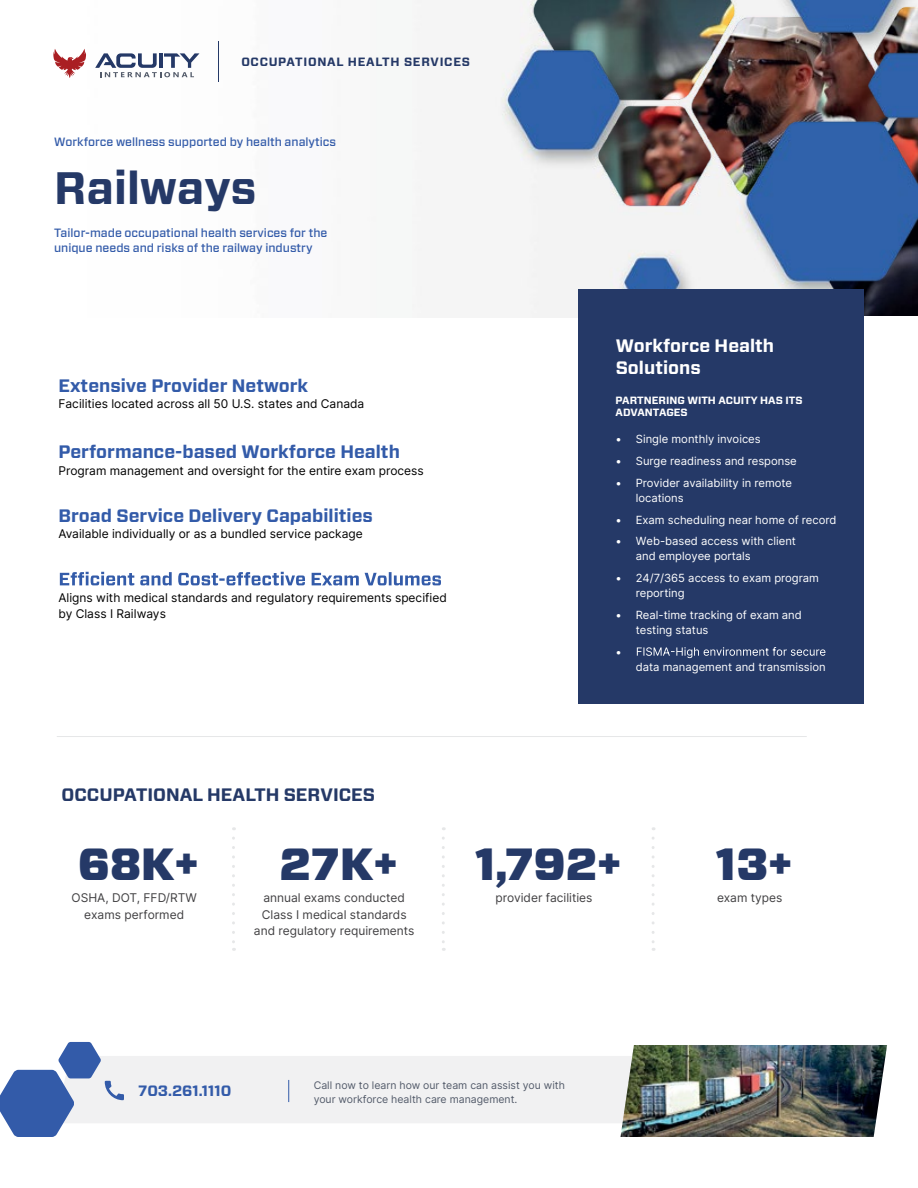
<style>
.page{position:relative;width:918px;height:1188px;background:#fff}
.page>*{position:absolute;margin:0;border:0;box-sizing:border-box;transform-origin:0 0}
.t1{font:700 45.3px "Forza";color:#253967}
.t2{font:900 45px "Forza";color:#253967}
.t3{font:700 18px "Forza";color:#335ba9}
.t4{font:700 18px "Forza";color:#253967}
.t5{font:700 18px/21.6px "Forza";color:#fff}
.t6{font:700 15px "Forza";color:#335ba9}
.t7{font:12px/16.5px "Inter";color:#000}
.t8{font:500 12px/14.4px "Forza";color:#335ba9}
.t9{font:12px/16.5px "Inter";color:#414042;text-align:center}
.t10{font:700 12px "Forza";letter-spacing:.06em;color:#253967}
.t11{font:11.25px/15px "Inter";color:#fff}
.t12{font:10.5px/13.5px "Inter";color:#535b6a}
.t13{font:700 10.5px/12.6px "Forza";color:#fff}
</style>
<div class="page">
<img style="left:100px;top:0;width:818px;height:317px">
<div style="left:124px;top:1056px;width:496px;height:67px;background:#f1f1f2"></div>
<svg style="left:288px;top:1080px;width:1px;height:22px"></svg>
<img style="left:620px;top:1045px;width:267px;height:92px">
<hr style="left:57px;top:736px;width:750px;height:1px;background:#e6e7e8">
<svg style="left:232px;top:838px;width:3px;height:113px"></svg>
<svg style="left:442px;top:838px;width:3px;height:113px"></svg>
<svg style="left:652px;top:838px;width:3px;height:113px"></svg>
<svg style="left:53px;top:49px;width:33px;height:29px"></svg>
<svg style="left:95px;top:53px;width:104px;height:24px"></svg>
<svg style="left:0;top:1042px;width:124px;height:95px"></svg>
<hr style="left:219px;top:42px;width:1px;height:40px;background:#253967">
<svg style="left:60px;top:572px;width:381px;height:13px"></svg>
<div style="left:579px;top:289px;width:285px;height:415px;background:#253967"></div>
<svg style="left:637px;top:647px;width:188px;height:11px"></svg>
<p class="t10" style="left:241px;top:54px;width:230px">OCCUPATIONAL HEALTH SERVICES</p>
<p class="t8" style="left:54px;top:134px;width:284px">Workforce wellness supported by health analytics</p>
<h1 class="t1" style="left:54px;top:158px;width:204px">Railways</h1>
<p class="t8" style="left:54px;top:226px;width:275px">Tailor-made occupational health services for the unique needs and risks of the railway industry</p>
<h3 class="t3" style="left:59px;top:373px;width:251px">Extensive Provider Network</h3>
<p class="t7" style="left:59px;top:395px;width:307px">Facilities located across all 50 U.S. states and Canada</p>
<h3 class="t3" style="left:59px;top:440px;width:343px">Performance-based Workforce Health</h3>
<p class="t7" style="left:59px;top:462px;width:367px">Program management and oversight for the entire exam process</p>
<h3 class="t3" style="left:59px;top:503px;width:316px">Broad Service Delivery Capabilities</h3>
<p class="t7" style="left:59px;top:525px;width:306px">Available individually or as a bundled service package</p>
<p class="t7" style="left:58px;top:589px;width:390px">Aligns with medical standards and regulatory requirements specified by Class I Railways</p>
<h3 class="t4" style="left:62px;top:782px;width:315px">OCCUPATIONAL HEALTH SERVICES</h3>
<h3 class="t5" style="left:616px;top:335px;width:160px">Workforce Health<br>Solutions</h3>
<p class="t13" style="left:616px;top:394px;width:188px">PARTNERING WITH ACUITY HAS ITS<br>ADVANTAGES</p>
<p class="t11" style="left:616px;top:432px;width:147px">• Single monthly invoices</p>
<p class="t11" style="left:616px;top:453px;width:183px">• Surge readiness and response</p>
<p class="t11" style="left:636px;top:475px;width:158px;text-indent:-20px">• Provider availability in remote locations</p>
<p class="t11" style="left:616px;top:512px;width:222px">• Exam scheduling near home of record</p>
<p class="t11" style="left:636px;top:534px;width:162px;text-indent:-20px">• Web-based access with client and employee portals</p>
<p class="t11" style="left:636px;top:570px;width:185px;text-indent:-20px">• 24/7/365 access to exam program reporting</p>
<p class="t11" style="left:636px;top:607px;width:168px;text-indent:-20px">• Real-time tracking of exam and testing status</p>
<p class="t11" style="left:616px;top:644px;width:8px">•</p>
<p class="t11" style="left:636px;top:659px;width:191px">data management and transmission</p>
<h2 class="t2" style="left:78px;top:834px;width:122px">68K+</h2>
<h2 class="t2" style="left:279px;top:834px;width:120px">27K+</h2>
<h2 class="t2" style="left:475px;top:834px;width:147px">1,792+</h2>
<h2 class="t2" style="left:716px;top:834px;width:78px">13+</h2>
<p class="t9" style="left:72px;top:890px;width:127px">OSHA, DOT, FFD/RTW exams performed</p>
<p class="t9" style="left:254px;top:890px;width:162px">annual exams conducted<br>Class I medical standards and regulatory requirements</p>
<p class="t9" style="left:496px;top:890px;width:98px">provider facilities</p>
<p class="t9" style="left:717px;top:890px;width:67px">exam types</p>
<h3 class="t6" style="left:138px;top:1080px;width:95px">703.261.1110</h3>
<p class="t12" style="left:314px;top:1079px;width:253px">Call now to learn how our team can assist you with your workforce health care management.</p>
</div>
